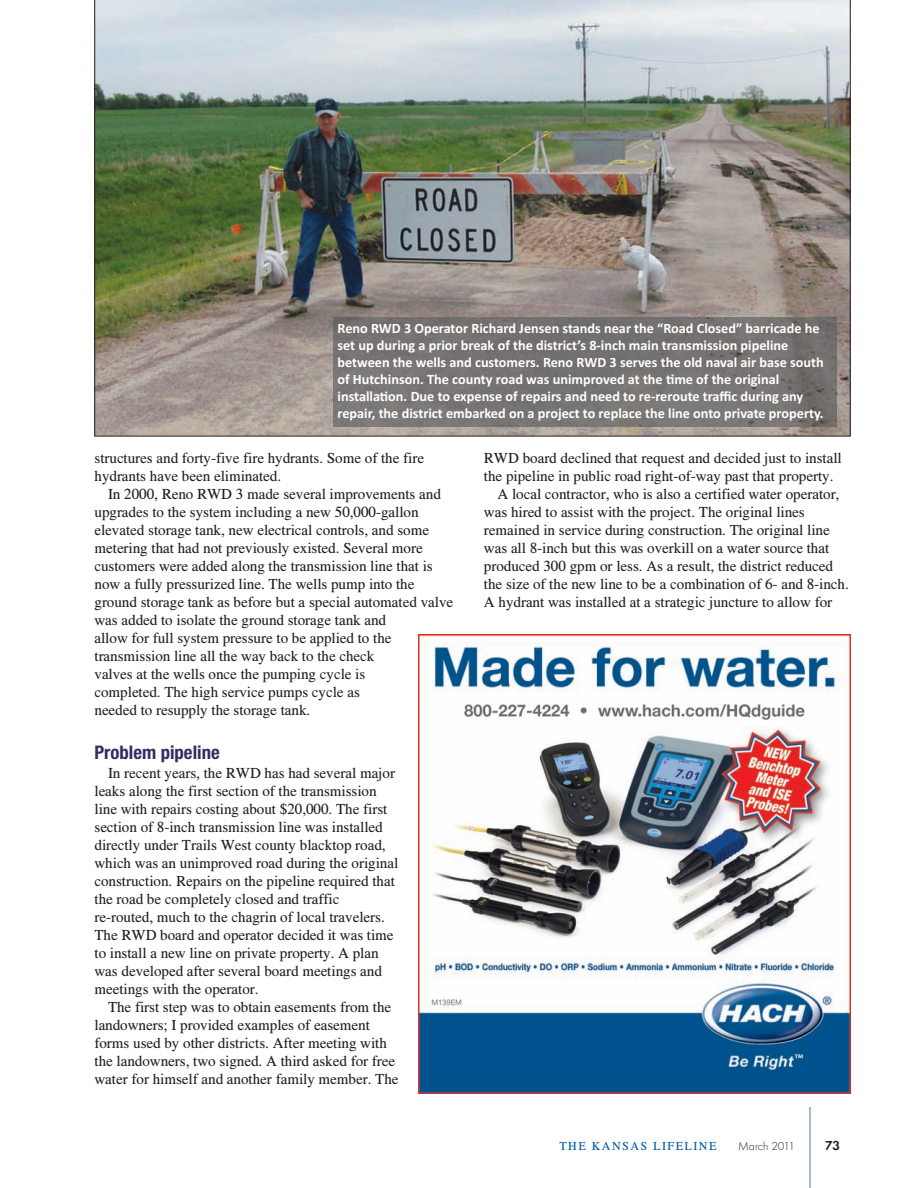
<style>
.page{position:relative;width:918px;height:1188px;background:#fff}
.page>*{position:absolute;margin:0;border:0;box-sizing:border-box;transform-origin:0 0}
.t1{font:700 condensed 18.75px "Helvetica Neue";color:#332d61}
.t2{font:15px/18px "Times CSATT";color:#231f20}
.t3{font:14.25px/17.1px "Calibri Bold OTF";color:#fff}
.t4{font:600 13.5px "Futura T";color:#231f20}
.t5{font:12px "Times CSATT";letter-spacing:.125em;color:#015ba9}
.t6{font:300 12px "Futura T";letter-spacing:-.005em;color:#231f20}
</style>
<div class="page">
<hr style="left:810px;top:1107px;width:1px;height:81px;background:#4975b9">
<hr style="left:94px;top:40px;width:756px;height:1px;background:#231f20">
<img style="left:95px;top:0;width:755px;height:436px">
<img style="left:333px;top:317px;width:504px;height:110px">
<img style="left:418px;top:634px;width:433px;height:460px">
<p class="t3" style="left:338px;top:321px;width:488px">Reno RWD 3 Operator Richard Jensen stands near the “Road Closed” barricade he set up during a prior break of the district’s 8-inch main transmission pipeline between the wells and customers. Reno RWD 3 serves the old naval air base south of Hutchinson. The county road was unimproved at the -me of the original installa-on. Due to expense of repairs and need to re-reroute traffic during any repair, the district embarked on a project to replace the line onto private property.</p>
<p class="t2" style="left:94px;top:451px;width:331px">structures and forty-five fire hydrants. Some of the fire hydrants have been eliminated.</p>
<p class="t2" style="left:94px;top:487px;width:360px;text-indent:14px">In 2000, Reno RWD 3 made several improvements and upgrades to the system including a new 50,000-gallon elevated storage tank, new electrical controls, and some metering that had not previously existed. Several more customers were added along the transmission line that is now a fully pressurized line. The wells pump into the ground storage tank as before but a special automated valve was added to isolate the ground storage tank and<br>allow for full system pressure to be applied to the transmission line all the way back to the check<br>valves at the wells once the pumping cycle is<br>completed. The high service pumps cycle as<br>needed to resupply the storage tank.</p>
<p class="t1" style="left:94px;top:742px;width:127px">Problem pipeline</p>
<p class="t2" style="left:94px;top:765px;width:305px;text-indent:14px">In recent years, the RWD has had several major leaks along the first section of the transmission line with repairs costing about $20,000. The first section of 8-inch transmission line was installed directly under Trails West county blacktop road, which was an unimproved road during the original construction. Repairs on the pipeline required that the road be completely closed and traffic re-routed, much to the chagrin of local travelers.<br>The RWD board and operator decided it was time to install a new line on private property. A plan was developed after several board meetings and meetings with the operator.</p>
<p class="t2" style="left:94px;top:999px;width:306px;text-indent:14px">The first step was to obtain easements from the landowners; I provided examples of easement forms used by other districts. After meeting with the landowners, two signed. A third asked for free water for himself and another family member. The</p>
<p class="t2" style="left:484px;top:451px;width:359px">RWD board declined that request and decided just to install</p>
<p class="t2" style="left:484px;top:469px;width:351px">the pipeline in public road right-of-way past that property.</p>
<p class="t2" style="left:497px;top:487px;width:343px">A local contractor, who is also a certified water operator,</p>
<p class="t2" style="left:484px;top:505px;width:322px">was hired to assist with the project. The original lines</p>
<p class="t2" style="left:484px;top:523px;width:347px">remained in service during construction. The original line</p>
<p class="t2" style="left:484px;top:541px;width:347px">was all 8-inch but this was overkill on a water source that</p>
<p class="t2" style="left:484px;top:559px;width:351px">produced 300 gpm or less. As a result, the district reduced</p>
<p class="t2" style="left:484px;top:577px;width:366px">the size of the new line to be a combination of 6- and 8-inch.</p>
<p class="t2" style="left:484px;top:595px;width:350px">A hydrant was installed at a strategic juncture to allow for</p>
<p class="t5" style="left:559px;top:1141px;width:158px">THE KANSAS LIFELINE</p>
<p class="t6" style="left:738px;top:1141px;width:58px">March 2011</p>
<p class="t4" style="left:825px;top:1140px;width:17px">73</p>
</div>
